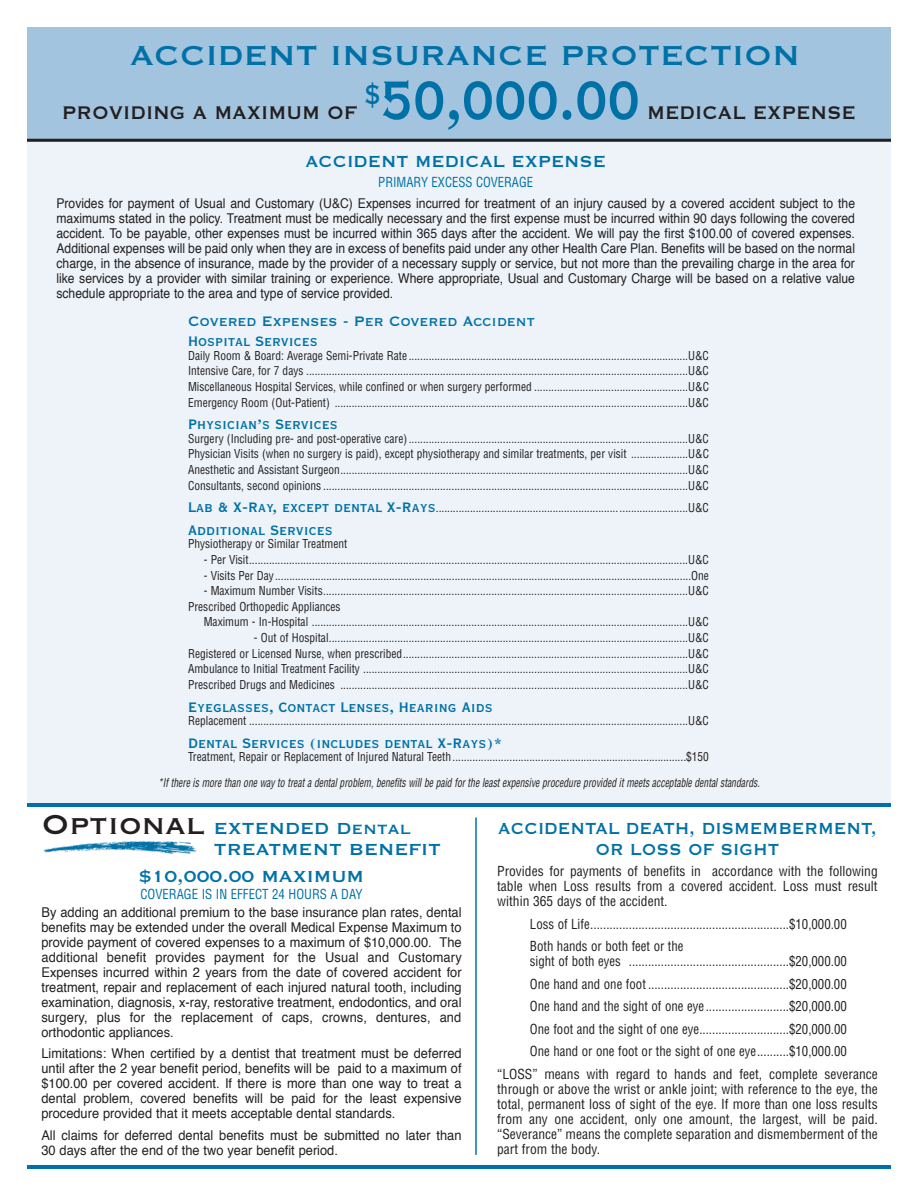
<style>
.page{position:relative;width:918px;height:1188px;background:#fff}
.page>*{position:absolute;margin:0;border:0;box-sizing:border-box;transform-origin:0 0}
.t1{font:36px "Copperplate Thirty One BC";color:#0071a7}
.t2{font:24px "Copperplate Thirty One BC";color:#231f20;scale:.9 1}
.t3{font:21px/21px "Copperplate Thirty One BC";color:#0071a7}
.t4{font:21px/21px "Copperplate Thirty One BC";color:#0071a7;text-align:center;scale:.9 1}
.t5{font:21px "Copperplate Thirty One BC";color:#0071a7;scale:.94 1}
.t6{font:18px "Copperplate Thirty BC";color:#0071a7}
.t7{font:18px "Copperplate Thirty One BC";color:#0071a7;scale:.9 1}
.t8{font:13.5px/15px "Helvetica";color:#231f20;text-align:justify;scale:.95 1}
.t9{font:13.5px/15px "Helvetica";color:#231f20;text-align:justify;scale:.9 1}
.t10{font:condensed 13.5px/22.5px "Helvetica";color:#231f20;scale:.95 1}
.t11{font:condensed 13.5px/15px "Helvetica";color:#231f20;text-align:justify}
.t12{font:condensed 13.5px "Helvetica";color:#0071a7;scale:.95 1}
.t13{font:condensed 13.5px "Helvetica";color:#0071a7;scale:.94 1}
.t14{font:condensed 12px/15.6px "Helvetica";color:#231f20;text-align:justify;scale:.95 1}
.t15{font:italic condensed 12px "Helvetica";color:#231f20;scale:.8 1}
.s1{font-family:"Copperplate Thirty BC";font-size:72px;color:#0071a7}
.s2{font-family:"Copperplate Thirty BC";font-stretch:normal;font-size:18px;color:#0071a7}
.s3{font-size:36px;color:#231f20}
</style>
<div class="page">
<div style="left:27px;top:134px;width:864px;height:669px;background:#edf3f8"></div>
<div style="left:27px;top:27px;width:864px;height:112px;background:#a3c4de"></div>
<hr style="left:27px;top:139px;width:864px;height:3px;background:#231f20">
<hr style="left:27px;top:803px;width:864px;height:4px;background:#0071a7">
<hr style="left:27px;top:1165px;width:864px;height:4px;background:#0071a7">
<img style="left:43px;top:840px;width:154px;height:14px">
<hr style="left:475px;top:818px;width:2px;height:337px;background:#0071a7">
<h1 class="t1" style="left:130px;top:32px;width:672px">ACCIDENT INSURANCE PROTECTION</h1>
<h2 class="t2" style="left:62px;top:97px;width:884px">PROVIDING A MAXIMUM OF <sup>$</sup><span class="s1">50,000.00</span> MEDICAL EXPENSE</h2>
<h3 class="t5" style="left:305px;top:148px;width:321px">ACCIDENT MEDICAL EXPENSE</h3>
<p class="t13" style="left:378px;top:174px;width:166px">PRIMARY EXCESS COVERAGE</p>
<p class="t9" style="left:57px;top:197px;width:889px">Provides for payment of Usual and Customary (U&amp;C) Expenses incurred for treatment of an injury caused by a covered accident subject to the maximums stated in the policy. Treatment must be medically necessary and the first expense must be incurred within 90 days following the covered accident. To be payable, other expenses must be incurred within 365 days after the accident. We will pay the first $100.00 of covered expenses.<br>Additional expenses will be paid only when they are in excess of benefits paid under any other Health Care Plan. Benefits will be based on the normal charge, in the absence of insurance, made by the provider of a necessary supply or service, but not more than the prevailing charge in the area for like services by a provider with similar training or experience. Where appropriate, Usual and Customary Charge will be based on a relative value schedule appropriate to the area and type of service provided.</p>
<h3 class="t7" style="left:188px;top:309px;width:387px">Covered Expenses - Per Covered Accident</h3>
<h3 class="t6" style="left:188px;top:329px;width:131px">Hospital Services</h3>
<p class="t14" style="left:188px;top:348px;width:550px">Daily Room &amp; Board: Average Semi-Private Rate ..................................................................................................U&amp;C Intensive Care, for 7 days ......................................................................................................................................U&amp;C Miscellaneous Hospital Services, while confined or when surgery performed ......................................................U&amp;C Emergency Room (Out-Patient) ............................................................................................................................U&amp;C</p>
<h3 class="t6" style="left:188px;top:412px;width:151px">Physician’s Services</h3>
<p class="t14" style="left:188px;top:431px;width:550px">Surgery (Including pre- and post-operative care) ..................................................................................................U&amp;C Physician Visits (when no surgery is paid), except physiotherapy and similar treatments, per visit ....................U&amp;C Anesthetic and Assistant Surgeon..........................................................................................................................U&amp;C Consultants, second opinions ................................................................................................................................U&amp;C</p>
<p class="t14" style="left:188px;top:500px;width:550px"><span class="s2">Lab &amp; X-Ray, except dental X-Rays</span>........................................................................................U&amp;C</p>
<h3 class="t6" style="left:188px;top:518px;width:146px">Additional Services</h3>
<p class="t14" style="left:188px;top:536px;width:169px">Physiotherapy or Similar Treatment</p>
<p class="t14" style="left:204px;top:552px;width:533px">- Per Visit..........................................................................................................................................................U&amp;C</p>
<p class="t14" style="left:204px;top:568px;width:533px">- Visits Per Day..................................................................................................................................................One</p>
<p class="t14" style="left:188px;top:583px;width:550px;text-indent:16px">- Maximum Number Visits................................................................................................................................U&amp;C<br>Prescribed Orthopedic Appliances</p>
<p class="t14" style="left:204px;top:615px;width:533px">Maximum - In-Hospital ....................................................................................................................................U&amp;C</p>
<p class="t14" style="left:188px;top:630px;width:550px;text-indent:66px">- Out of Hospital..............................................................................................................................U&amp;C Registered or Licensed Nurse, when prescribed....................................................................................................U&amp;C Ambulance to Initial Treatment Facility ..................................................................................................................U&amp;C Prescribed Drugs and Medicines ..........................................................................................................................U&amp;C</p>
<h3 class="t6" style="left:188px;top:695px;width:306px">Eyeglasses, Contact Lenses, Hearing Aids</h3>
<p class="t14" style="left:188px;top:713px;width:550px">Replacement ..........................................................................................................................................................U&amp;C</p>
<h3 class="t6" style="left:188px;top:731px;width:316px">Dental Services (includes dental X-Rays)*</h3>
<p class="t14" style="left:188px;top:749px;width:550px">Treatment, Repair or Replacement of Injured Natural Teeth..................................................................................$150</p>
<p class="t15" style="left:158px;top:776px;width:754px">*If there is more than one way to treat a dental problem, benefits will be paid for the least expensive procedure provided it meets acceptable dental standards.</p>
<h3 class="t3" style="left:214px;top:816px;width:229px;text-indent:-172px"><span class="s3">Optional</span> EXTENDED Dental<br>TREATMENT BENEFIT</h3>
<h3 class="t3" style="left:139px;top:864px;width:227px">$10,000.00 MAXIMUM</h3>
<p class="t12" style="left:140px;top:886px;width:235px">COVERAGE IS IN EFFECT 24 HOURS A DAY</p>
<p class="t8" style="left:41px;top:906px;width:444px">By adding an additional premium to the base insurance plan rates, dental benefits may be extended under the overall Medical Expense Maximum to provide payment of covered expenses to a maximum of $10,000.00. The additional benefit provides payment for the Usual and Customary Expenses incurred within 2 years from the date of covered accident for treatment, repair and replacement of each injured natural tooth, including examination, diagnosis, x-ray, restorative treatment, endodontics, and oral surgery, plus for the replacement of caps, crowns, dentures, and orthodontic appliances.</p>
<p class="t8" style="left:41px;top:1047px;width:444px">Limitations: When certified by a dentist that treatment must be deferred until after the 2 year benefit period, benefits will be paid to a maximum of $100.00 per covered accident. If there is more than one way to treat a dental problem, covered benefits will be paid for the least expensive procedure provided that it meets acceptable dental standards.</p>
<p class="t8" style="left:41px;top:1129px;width:444px">All claims for deferred dental benefits must be submitted no later than<br>30 days after the end of the two year benefit period.</p>
<h3 class="t4" style="left:498px;top:816px;width:422px">ACCIDENTAL DEATH, DISMEMBERMENT,<br>OR LOSS OF SIGHT</h3>
<p class="t11" style="left:497px;top:864px;width:382px">Provides for payments of benefits in accordance with the following table when Loss results from a covered accident. Loss must result within 365 days of the accident.</p>
<p class="t10" style="left:530px;top:913px;width:335px">Loss of Life..............................................................$10,000.00<br>Both hands or both feet or the</p>
<p class="t10" style="left:497px;top:950px;width:402px;text-align:center">sight of both eyes ..................................................$20,000.00<br>One hand and one foot ............................................$20,000.00<br>One hand and the sight of one eye..........................$20,000.00<br>One foot and the sight of one eye............................$20,000.00<br>One hand or one foot or the sight of one eye..........$10,000.00<br>“LOSS” means with regard to hands and feet, complete severance</p>
<p class="t11" style="left:497px;top:1082px;width:382px">through or above the wrist or ankle joint; with reference to the eye, the total, permanent loss of sight of the eye. If more than one loss results from any one accident, only one amount, the largest, will be paid. “Severance” means the complete separation and dismemberment of the part from the body.</p>
</div>
